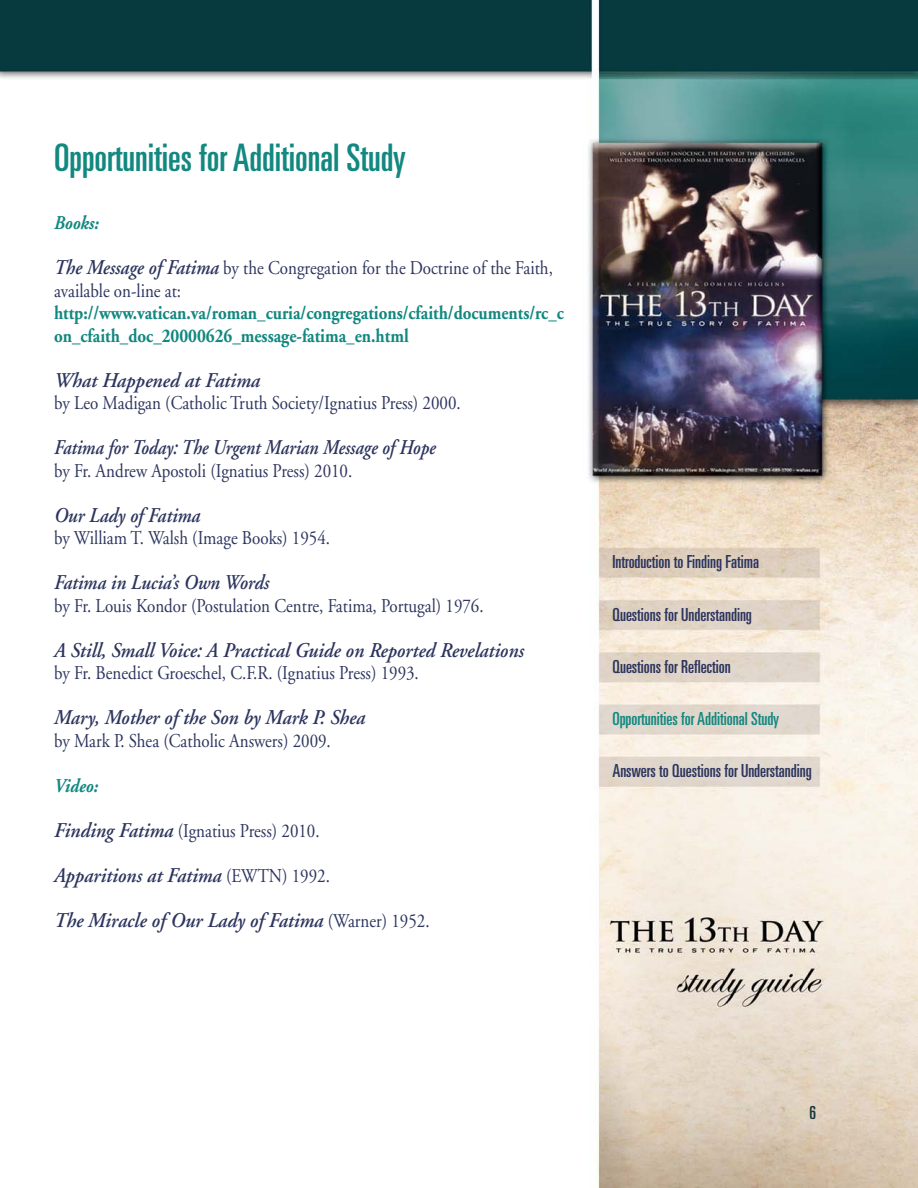
<style>
.page{position:relative;width:918px;height:1188px;background:#fff}
.page>*{position:absolute;margin:0;border:0;box-sizing:border-box;transform-origin:0 0}
.t1{font:ultra-condensed 37.95px "Univers";color:#128880}
.t2{font:italic 600 21px "Adobe Garamond";color:#2d355e;scale:.92 1}
.t3{font:italic 600 21px/45px "Adobe Garamond";color:#2d355e;scale:.93 1}
.t4{font:italic 600 21px "Adobe Garamond";color:#2d355e;scale:.85 1}
.t5{font:italic 600 21px "Adobe Garamond";color:#2d355e;scale:.89 1}
.t6{font:italic 600 21px "Adobe Garamond";color:#2d355e;scale:.94 1}
.t7{font:19.5px/22.5px "Adobe Garamond";color:#2d355e;scale:.87 1}
.t8{font:700 19.5px/22.5px "Adobe Garamond";color:#128880;scale:.87 1}
.t9{font:italic 700 19.5px "Adobe Garamond";color:#128880;scale:.87 1}
.t10{font:ultra-condensed 18px "Univers";color:#2d355e}
.t11{font:ultra-condensed 18px "Univers";color:#128880}
.t12{font:ultra-condensed 18px "Univers";color:#14393e}
.s1{font-weight:600;font-style:italic;font-size:21px}
.s2{font-weight:400;font-style:normal;font-size:19.5px}
</style>
<div class="page">
<img style="left:0;top:0;width:918px;height:1188px">
<h1 class="t1" style="left:54px;top:143px;width:353px">Opportunities for Additional Study</h1>
<p class="t9" style="left:54px;top:215px;width:53px">Books:</p>
<p class="t7" style="left:54px;top:259px;width:575px"><span class="s1">The Message of Fatima</span> by the Congregation for the Doctrine of the Faith, available on-line at:</p>
<p class="t8" style="left:54px;top:304px;width:588px">http://www.vatican.va/roman_curia/congregations/cfaith/documents/rc_c on_cfaith_doc_20000626_message-fatima_en.html</p>
<p class="t6" style="left:54px;top:372px;width:221px">What Happened at Fatima</p>
<p class="t7" style="left:54px;top:394px;width:469px">by Leo Madigan (Catholic Truth Society/Ignatius Press) 2000.</p>
<p class="t4" style="left:54px;top:439px;width:451px">Fatima for Today: The Urgent Marian Message of Hope</p>
<p class="t7" style="left:54px;top:461px;width:344px">by Fr. Andrew Apostoli (Ignatius Press) 2010.</p>
<p class="t5" style="left:54px;top:507px;width:166px">Our Lady of Fatima</p>
<p class="t7" style="left:54px;top:529px;width:319px">by William T. Walsh (Image Books) 1954.</p>
<p class="t5" style="left:54px;top:574px;width:243px">Fatima in Lucia’s Own Words</p>
<p class="t7" style="left:54px;top:596px;width:495px">by Fr. Louis Kondor (Postulation Centre, Fatima, Portugal) 1976.</p>
<p class="t2" style="left:54px;top:642px;width:512px">A Still, Small Voice: A Practical Guide on Reported Revelations</p>
<p class="t7" style="left:54px;top:664px;width:421px">by Fr. Benedict Groeschel, C.F.R. (Ignatius Press) 1993.</p>
<p class="t2" style="left:54px;top:709px;width:340px">Mary, Mother of the Son by Mark P. Shea</p>
<p class="t7" style="left:54px;top:731px;width:320px">by Mark P. Shea (Catholic Answers) 2009.</p>
<p class="t9" style="left:54px;top:778px;width:52px">Video:</p>
<p class="t7" style="left:54px;top:821px;width:307px"><span class="s1">Finding Fatima</span> (Ignatius Press) 2010.</p>
<p class="t3" style="left:54px;top:855px;width:405px">Apparitions at Fatima <span class="s2">(EWTN) 1992.<br></span>The Miracle of Our Lady of Fatima <span class="s2">(Warner) 1952.</span></p>
<p class="t10" style="left:612px;top:555px;width:148px">Introduction to Finding Fatima</p>
<p class="t10" style="left:612px;top:608px;width:141px">Questions for Understanding</p>
<p class="t10" style="left:612px;top:660px;width:120px">Questions for Reflection</p>
<p class="t11" style="left:612px;top:712px;width:168px">Opportunities for Additional Study</p>
<p class="t10" style="left:612px;top:764px;width:201px">Answers to Questions for Understanding</p>
<p class="t12" style="left:809px;top:1106px;width:8px">6</p>
</div>
